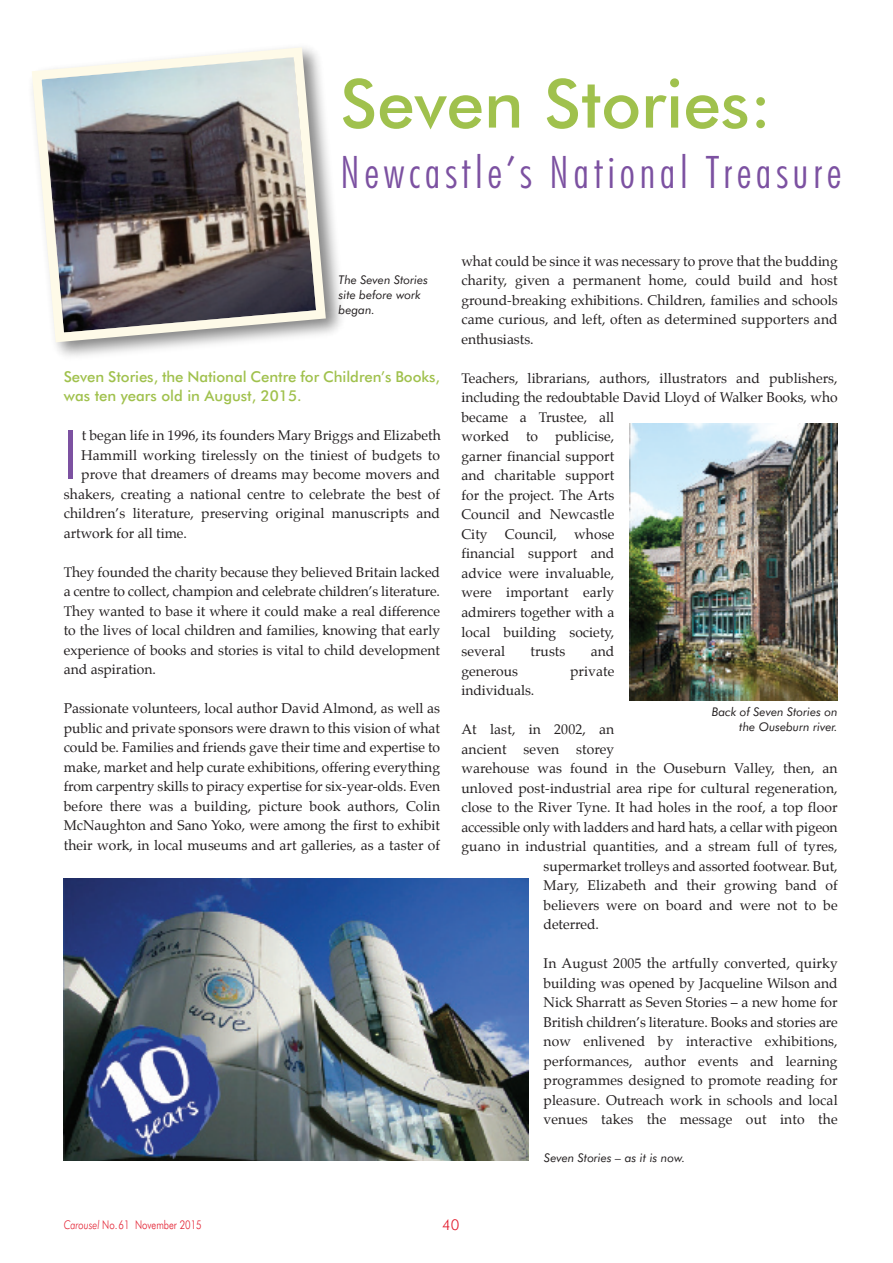
<style>
.page{position:relative;width:893px;height:1263px;background:#fff}
.page>*{position:absolute;margin:0;border:0;box-sizing:border-box;transform-origin:0 0}
.t1{font:300 condensed 68.25px "Futura BT";color:#7c51a1}
.t2{font:500 67.5px "Futura BT";color:#a0c14d}
.t3{font:300 condensed 45px "Futura BT";letter-spacing:.1em;color:#7c51a1}
.t4{font:500 15px/19.5px "Futura BT";letter-spacing:-.005em;color:#a0c14d}
.t5{font:300 15px "Futura BT";color:#e2192b}
.t6{font:13.8px/19.5px "Palatino";letter-spacing:.005em;color:#231f20;text-align:justify}
.t7{font:italic 12px/15px "Futura BT";color:#231f20}
.t8{font:300 12px "Futura BT";color:#e2192b;scale:.8 1}
.s1{font-style:italic}
</style>
<div class="page">
<img style="left:57px;top:200px;width:285px;height:156px">
<svg style="left:32px;top:47px;width:299px;height:300px;background:#979493"></svg>
<img style="left:630px;top:423px;width:208px;height:277px">
<img style="left:64px;top:878px;width:464px;height:283px">
<h2 class="t2" style="left:340px;top:76px;width:433px">Seven Stories:</h2>
<h3 class="t3" style="left:340px;top:154px;width:503px">Newcastle’s National Treasure</h3>
<p class="t7" style="left:339px;top:273px;width:91px">The Seven Stories site before work began.</p>
<p class="t4" style="left:64px;top:368px;width:378px">Seven Stories, the National Centre for Children’s Books, was ten years old in August, 2015.</p>
<h1 class="t1" style="left:64px;top:427px;width:16px">I</h1>
<p class="t6" style="left:82px;top:426px;width:360px">t began life in 1996, its founders Mary Briggs and Elizabeth</p>
<p class="t6" style="left:81px;top:446px;width:360px">Hammill working tirelessly on the tiniest of budgets to</p>
<p class="t6" style="left:81px;top:465px;width:360px">prove that dreamers of dreams may become movers and</p>
<p class="t6" style="left:64px;top:485px;width:378px">shakers, creating a national centre to celebrate the best of</p>
<p class="t6" style="left:64px;top:504px;width:378px">children’s literature, preserving original manuscripts and</p>
<p class="t6" style="left:64px;top:524px;width:125px">artwork for all time.</p>
<p class="t6" style="left:64px;top:563px;width:378px">They founded the charity because they believed Britain lacked a centre to collect, champion and celebrate children’s literature.<br>They wanted to base it where it could make a real difference to the lives of local children and families, knowing that early experience of books and stories is vital to child development and aspiration.</p>
<p class="t6" style="left:64px;top:699px;width:378px">Passionate volunteers, local author David Almond, as well as public and private sponsors were drawn to this vision of what could be. Families and friends gave their time and expertise to make, market and help curate exhibitions, offering everything from carpentry skills to piracy expertise for six-year-olds. Even before there was a building, picture book authors, Colin McNaughton and Sano Yoko, were among the first to exhibit their work, in local museums and art galleries, as a taster of</p>
<p class="t6" style="left:461px;top:252px;width:378px">what could be since it was necessary to prove that the budding charity, given a permanent home, could build and host ground-breaking exhibitions. Children, families and schools came curious, and left, often as determined supporters and enthusiasts.</p>
<p class="t6" style="left:461px;top:369px;width:378px;text-align:left">Teachers, librarians, authors, illustrators and publishers, including the redoubtable David Lloyd of Walker Books, who became a Trustee, all<br>worked to publicise,<br>garner financial support<br>and charitable support<br>for the project. The Arts<br>Council and Newcastle<br>City Council, whose<br>financial support and<br>advice were invaluable,<br>were important early<br>admirers together with a<br>local building society,<br>several</p>
<p class="t6" style="left:530px;top:642px;width:36px">trusts</p>
<p class="t6" style="left:591px;top:642px;width:25px">and</p>
<p class="t6" style="left:461px;top:662px;width:58px">generous</p>
<p class="t6" style="left:570px;top:662px;width:46px">private</p>
<p class="t6" style="left:461px;top:681px;width:74px">individuals.</p>
<p class="t6" style="left:461px;top:720px;width:154px">At last, in 2002, an</p>
<p class="t6" style="left:461px;top:740px;width:154px">ancient seven storey</p>
<p class="t6" style="left:461px;top:759px;width:378px">warehouse was found in the Ouseburn Valley, then, an</p>
<p class="t6" style="left:461px;top:779px;width:378px">unloved post-industrial area ripe for cultural regeneration,</p>
<p class="t6" style="left:461px;top:798px;width:378px">close to the River Tyne. It had holes in the roof, a top floor</p>
<p class="t6" style="left:461px;top:818px;width:378px">accessible only with ladders and hard hats, a cellar with pigeon</p>
<p class="t6" style="left:461px;top:837px;width:378px">guano in industrial quantities, and a stream full of tyres,</p>
<p class="t6" style="left:543px;top:857px;width:296px">supermarket trolleys and assorted footwear. But,</p>
<p class="t6" style="left:543px;top:876px;width:296px">Mary, Elizabeth and their growing band of</p>
<p class="t6" style="left:543px;top:896px;width:296px">believers were on board and were not to be</p>
<p class="t6" style="left:543px;top:915px;width:57px">deterred.</p>
<p class="t6" style="left:543px;top:954px;width:296px">In August 2005 the artfully converted, quirky building was opened by Jacqueline Wilson and Nick Sharratt as Seven Stories – a new home for British children’s literature. Books and stories are now enlivened by interactive exhibitions, performances, author events and learning programmes designed to promote reading for pleasure. Outreach work in schools and local venues takes the message out into the</p>
<p class="t7" style="left:712px;top:705px;width:127px;text-align:right">Back of Seven Stories on the Ouseburn river.</p>
<p class="t7" style="left:544px;top:1151px;width:142px">Seven Stories – as it is now.</p>
<p class="t8" style="left:64px;top:1220px;width:174px"><span class="s1">Carousel</span> No.61 November 2015</p>
<p class="t5" style="left:442px;top:1218px;width:19px">40</p>
</div>
